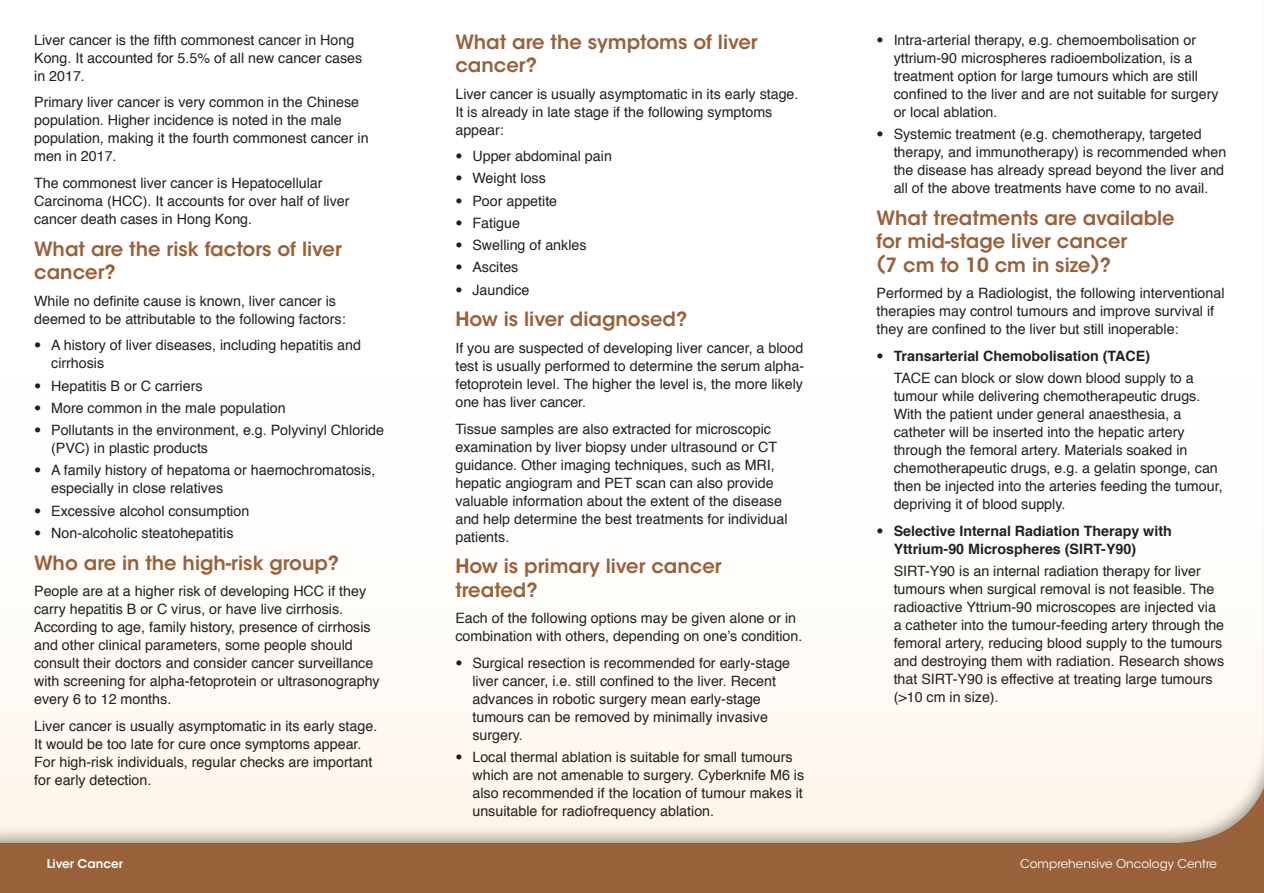
<style>
.page{position:relative;width:1264px;height:893px;background:#fff}
.page>*{position:absolute;margin:0;border:0;box-sizing:border-box;transform-origin:0 0}
.t1{font:600 19.5px/23.4px "ITC Avant Garde Std";color:#98613a}
.t2{font:14.25px/18px "Helvetica";color:#231f20}
.t3{font:700 14.25px/18px "Helvetica";color:#231f20}
.t4{font:12px "ITC Avant Garde Std";color:#fff}
.t5{font:600 12px "ITC Avant Garde Std";color:#fff}
.s1{font-family:"Helvetica Neue LT Std";font-weight:100;font-stretch:condensed}
.s2{font-weight:700}
</style>
<div class="page">
<div style="left:0;top:0;width:1263px;height:893px;background:#98613a"></div>
<div style="left:0;top:0;width:1263px;height:846px;background:#231f20;opacity:.5"></div>
<p class="t2" style="left:34px;top:31px;width:329px">Liver cancer is the fifth commonest cancer in Hong<br>Kong. It accounted for 5.5% of all new cancer cases in 2017.</p>
<p class="t2" style="left:34px;top:94px;width:336px">Primary liver cancer is very common in the Chinese population. Higher incidence is noted in the male population, making it the fourth commonest cancer in men in 2017.</p>
<p class="t2" style="left:34px;top:174px;width:317px">The commonest liver cancer is Hepatocellular<br>Carcinoma (HCC). It accounts for over half of liver cancer death cases in Hong Kong.</p>
<h1 class="t1" style="left:34px;top:237px;width:309px">What are the risk factors of liver cancer?</h1>
<p class="t2" style="left:34px;top:292px;width:313px">While no definite cause is known, liver cancer is deemed to be attributable to the following factors:</p>
<p class="t2" style="left:51px;top:337px;width:311px;text-indent:-17px"><span class="s1">•</span> A history of liver diseases, including hepatitis and cirrhosis</p>
<p class="t2" style="left:34px;top:377px;width:170px"><span class="s1">•</span> Hepatitis B or C carriers</p>
<p class="t2" style="left:34px;top:399px;width:253px"><span class="s1">•</span> More common in the male population</p>
<p class="t2" style="left:51px;top:421px;width:334px;text-indent:-17px"><span class="s1">•</span> Pollutants in the environment, e.g. Polyvinyl Chloride (PVC) in plastic products</p>
<p class="t2" style="left:51px;top:462px;width:325px;text-indent:-17px"><span class="s1">•</span> A family history of hepatoma or haemochromatosis, especially in close relatives</p>
<p class="t2" style="left:34px;top:502px;width:217px"><span class="s1">•</span> Excessive alcohol consumption</p>
<p class="t2" style="left:34px;top:524px;width:201px"><span class="s1">•</span> Non-alcoholic steatohepatitis</p>
<h1 class="t1" style="left:34px;top:551px;width:306px">Who are in the high-risk group?</h1>
<p class="t2" style="left:34px;top:583px;width:347px">People are at a higher risk of developing HCC if they carry hepatitis B or C virus, or have live cirrhosis.<br>According to age, family history, presence of cirrhosis and other clinical parameters, some people should consult their doctors and consider cancer surveillance with screening for alpha-fetoprotein or ultrasonography every 6 to 12 months.</p>
<p class="t2" style="left:34px;top:717px;width:344px">Liver cancer is usually asymptomatic in its early stage.<br>It would be too late for cure once symptoms appear.<br>For high-risk individuals, regular checks are important for early detection.</p>
<h1 class="t1" style="left:455px;top:30px;width:304px">What are the symptoms of liver cancer?</h1>
<p class="t2" style="left:455px;top:85px;width:344px">Liver cancer is usually asymptomatic in its early stage.<br>It is already in late stage if the following symptoms appear:</p>
<p class="t2" style="left:455px;top:147px;width:158px"><span class="s1">•</span> Upper abdominal pain</p>
<p class="t2" style="left:455px;top:170px;width:92px"><span class="s1">•</span> Weight loss</p>
<p class="t2" style="left:455px;top:192px;width:103px"><span class="s1">•</span> Poor appetite</p>
<p class="t2" style="left:455px;top:214px;width:66px"><span class="s1">•</span> Fatigue</p>
<p class="t2" style="left:455px;top:236px;width:133px"><span class="s1">•</span> Swelling of ankles</p>
<p class="t2" style="left:455px;top:259px;width:64px"><span class="s1">•</span> Ascites</p>
<p class="t2" style="left:455px;top:281px;width:76px"><span class="s1">•</span> Jaundice</p>
<h1 class="t1" style="left:455px;top:308px;width:233px">How is liver diagnosed?</h1>
<p class="t2" style="left:455px;top:339px;width:350px;text-align:justify">If you are suspected of developing liver cancer, a blood test is usually performed to determine the serum alpha&shy;fetoprotein level. The higher the level is, the more likely one has liver cancer.</p>
<p class="t2" style="left:455px;top:420px;width:333px">Tissue samples are also extracted for microscopic examination by liver biopsy under ultrasound or CT guidance. Other imaging techniques, such as MRI, hepatic angiogram and PET scan can also provide valuable information about the extent of the disease and help determine the best treatments for individual patients.</p>
<h1 class="t1" style="left:455px;top:554px;width:268px">How is primary liver cancer treated?</h1>
<p class="t2" style="left:455px;top:610px;width:348px">Each of the following options may be given alone or in combination with others, depending on one’s condition.</p>
<p class="t2" style="left:472px;top:654px;width:319px;text-indent:-17px"><span class="s1">•</span> Surgical resection is recommended for early-stage liver cancer, i.e. still confined to the liver. Recent advances in robotic surgery mean early-stage tumours can be removed by minimally invasive surgery.</p>
<p class="t2" style="left:472px;top:748px;width:333px;text-indent:-17px"><span class="s1">•</span> Local thermal ablation is suitable for small tumours which are not amenable to surgery. Cyberknife M6 is also recommended if the location of tumour makes it unsuitable for radiofrequency ablation.</p>
<p class="t2" style="left:893px;top:31px;width:326px;text-indent:-17px"><span class="s1">•</span> Intra-arterial therapy, e.g. chemoembolisation or yttrium-90 microspheres radioembolization, is a treatment option for large tumours which are still confined to the liver and are not suitable for surgery or local ablation.</p>
<p class="t2" style="left:893px;top:126px;width:334px;text-indent:-17px"><span class="s1">•</span> Systemic treatment (e.g. chemotherapy, targeted therapy, and immunotherapy) is recommended when the disease has already spread beyond the liver and all of the above treatments have come to no avail.</p>
<h1 class="t1" style="left:876px;top:206px;width:299px">What treatments are available for mid-stage liver cancer<br>(7 cm to 10 cm in size)?</h1>
<p class="t2" style="left:876px;top:285px;width:349px">Performed by a Radiologist, the following interventional therapies may control tumours and improve survival if they are confined to the liver but still inoperable:</p>
<p class="t2" style="left:893px;top:345px;width:301px;line-height:22.2px;text-indent:-17px"><span class="s1">•</span> <span class="s2">Transarterial Chemobolisation (TACE)<br></span>TACE can block or slow down blood supply to a</p>
<p class="t2" style="left:893px;top:387px;width:330px">tumour while delivering chemotherapeutic drugs.<br>With the patient under general anaesthesia, a catheter will be inserted into the hepatic artery through the femoral artery. Materials soaked in chemotherapeutic drugs, e.g. a gelatin sponge, can then be injected into the arteries feeding the tumour, depriving it of blood supply.</p>
<p class="t3" style="left:893px;top:522px;width:279px;text-indent:-17px"><span class="s1">•</span> Selective Internal Radiation Therapy with<br>Yttrium-90 Microspheres (SIRT-Y90)</p>
<p class="t2" style="left:893px;top:562px;width:332px">SIRT-Y90 is an internal radiation therapy for liver tumours when surgical removal is not feasible. The radioactive Yttrium-90 microscopes are injected via a catheter into the tumour-feeding artery through the femoral artery, reducing blood supply to the tumours and destroying them with radiation. Research shows that SIRT-Y90 is effective at treating large tumours (&gt;10 cm in size).</p>
<p class="t5" style="left:47px;top:856px;width:77px">Liver Cancer</p>
<p class="t4" style="left:1020px;top:856px;width:198px">Comprehensive Oncology Centre</p>
</div>
